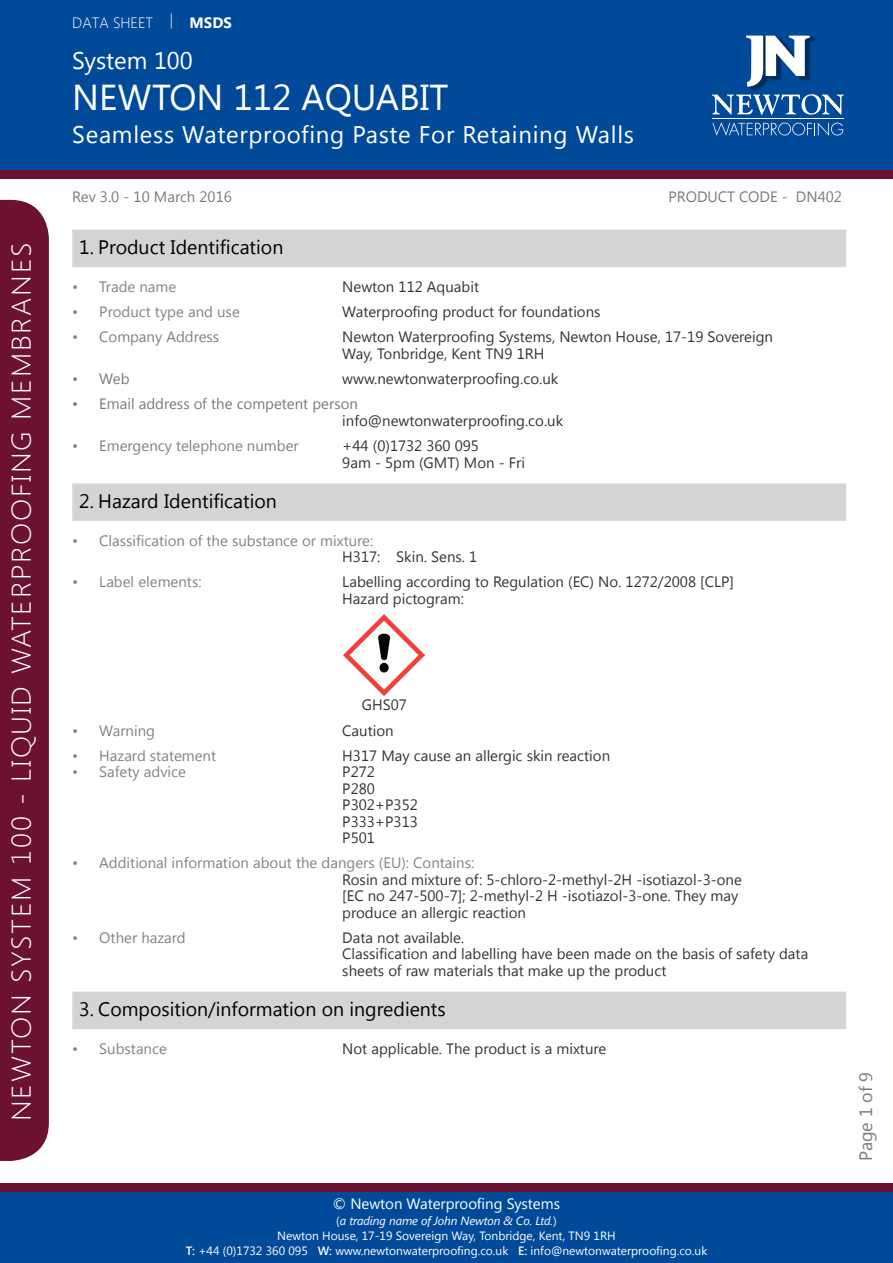
<style>
.page{position:relative;width:893px;height:1263px;background:#fff}
.page>*{position:absolute;margin:0;border:0;box-sizing:border-box;transform-origin:0 0}
.t1{font:36px "Segoe UI";color:#fff}
.t2{font:300 27px "Segoe UI";letter-spacing:.06em;color:#fff;scale:1.08 1}
.t3{font:24px "Segoe UI";letter-spacing:.03em;color:#fff}
.t4{font:24px "Segoe UI";color:#fff}
.t5{font:19.5px "Segoe UI";color:#000}
.t6{font:18px "Segoe UI";letter-spacing:-.01em;color:#7b7b7b}
.t7{font:15px/16.5px "Segoe UI";color:#363434}
.t8{font:15px "Segoe UI";color:#848386}
.t9{font:15px "Segoe UI";color:#7b7b7b}
.t10{font:15px "Segoe UI";color:#808183}
.t11{font:15px "Segoe UI";color:#fff}
.t12{font:300 15px "Segoe UI";color:#fff}
.t13{font:12px/15.6px "Segoe UI";color:#fff;text-align:center}
.s1{font-weight:700}
.s2{font-style:italic}
.s3{font-weight:600}
</style>
<div class="page">
<div style="left:0;top:0;width:893px;height:173px;background:#014a99"></div>
<div style="left:0;top:170px;width:893px;height:9px;background:#6c1132"></div>
<svg style="left:712px;top:94px;width:132px;height:21px"></svg>
<svg style="left:712px;top:122px;width:131px;height:14px"></svg>
<hr style="left:712px;top:118px;width:132px;height:1px;background:#fff">
<img style="left:735px;top:35px;width:45px;height:67px">
<img style="left:754px;top:35px;width:62px;height:56px">
<svg style="left:746px;top:36px;width:64px;height:51px"></svg>
<div style="left:0;top:200px;width:49px;height:961px;background:#6c1132"></div>
<div style="left:0;top:1191px;width:893px;height:72px;background:#014a99"></div>
<div style="left:1px;top:1183px;width:892px;height:8px;background:#6c1132"></div>
<div style="left:72px;top:230px;width:774px;height:37px;background:#d5d4d3"></div>
<div style="left:72px;top:483px;width:774px;height:38px;background:#d5d4d3"></div>
<div style="left:72px;top:991px;width:774px;height:38px;background:#d5d4d3"></div>
<img style="left:344px;top:614px;width:81px;height:81px">
<h2 class="t2" style="left:3px;top:1121px;width:815px;rotate:-90deg">NEWTON SYSTEM 100 - LIQUID WATERPROOFING MEMBRANES</h2>
<p class="t12" style="left:72px;top:12px;width:161px">DATA SHEET | <span class="s1">MSDS</span></p>
<h3 class="t4" style="left:72px;top:43px;width:122px">System 100</h3>
<h1 class="t1" style="left:72px;top:72px;width:377px">NEWTON 112 AQUABIT</h1>
<h3 class="t3" style="left:72px;top:117px;width:563px">Seamless Waterproofing Paste For Retaining Walls</h3>
<p class="t9" style="left:72px;top:187px;width:161px">Rev 3.0 - 10 March 2016</p>
<p class="t9" style="left:668px;top:187px;width:175px">PRODUCT CODE - DN402</p>
<h3 class="t5" style="left:79px;top:234px;width:206px">1. Product Identification</h3>
<p class="t8" style="left:72px;top:276px;width:106px">• Trade name</p>
<p class="t7" style="left:342px;top:278px;width:138px">Newton 112 Aquabit</p>
<p class="t8" style="left:72px;top:301px;width:169px">• Product type and use</p>
<p class="t7" style="left:342px;top:303px;width:260px">Waterproofing product for foundations</p>
<p class="t10" style="left:72px;top:326px;width:149px">• Company Address</p>
<p class="t7" style="left:342px;top:328px;width:432px">Newton Waterproofing Systems, Newton House, 17-19 Sovereign<br>Way, Tonbridge, Kent TN9 1RH</p>
<p class="t9" style="left:72px;top:368px;width:59px">• Web</p>
<p class="t7" style="left:342px;top:369px;width:217px">www.newtonwaterproofing.co.uk</p>
<p class="t9" style="left:72px;top:393px;width:287px">• Email address of the competent person</p>
<p class="t7" style="left:342px;top:412px;width:222px">info@newtonwaterproofing.co.uk</p>
<p class="t10" style="left:72px;top:435px;width:228px">• Emergency telephone number</p>
<p class="t7" style="left:342px;top:437px;width:184px">+44 (0)1732 360 095<br>9am - 5pm (GMT) Mon - Fri</p>
<h3 class="t5" style="left:79px;top:488px;width:199px">2. Hazard Identification</h3>
<p class="t8" style="left:72px;top:530px;width:303px">• Classification of the substance or mixture:</p>
<p class="t7" style="left:342px;top:548px;width:137px">H317: Skin. Sens. 1</p>
<p class="t8" style="left:72px;top:572px;width:131px">• Label elements:</p>
<p class="t7" style="left:342px;top:573px;width:393px">Labelling according to Regulation (EC) No. 1272/2008 [CLP]<br>Hazard pictogram:</p>
<p class="t7" style="left:362px;top:696px;width:47px">GHS07</p>
<p class="t8" style="left:72px;top:720px;width:84px">• Warning</p>
<p class="t7" style="left:342px;top:722px;width:53px">Caution</p>
<p class="t8" style="left:72px;top:745px;width:145px">• Hazard statement</p>
<p class="t7" style="left:342px;top:747px;width:269px">H317 May cause an allergic skin reaction</p>
<p class="t8" style="left:72px;top:762px;width:115px">• Safety advice</p>
<p class="t7" style="left:342px;top:763px;width:77px">P272<br>P280<br>P302+P352<br>P333+P313<br>P501</p>
<p class="t8" style="left:72px;top:853px;width:403px">• Additional information about the dangers (EU): Contains:</p>
<p class="t7" style="left:342px;top:871px;width:401px">Rosin and mixture of: 5-chloro-2-methyl-2H -isotiazol-3-one [EC no 247-500-7]; 2-methyl-2 H -isotiazol-3-one. They may produce an allergic reaction</p>
<p class="t8" style="left:72px;top:927px;width:115px">• Other hazard</p>
<p class="t7" style="left:342px;top:929px;width:467px">Data not available.<br>Classification and labelling have been made on the basis of safety data sheets of raw materials that make up the product</p>
<h3 class="t5" style="left:79px;top:996px;width:368px">3. Composition/information on ingredients</h3>
<p class="t8" style="left:72px;top:1038px;width:96px">• Substance</p>
<p class="t7" style="left:342px;top:1040px;width:266px">Not applicable. The product is a mixture</p>
<p class="t11" style="left:333px;top:1193px;width:229px">© Newton Waterproofing Systems</p>
<p class="t13" style="left:277px;top:1212px;width:340px">(<span class="s2">a trading name of John Newton &amp; Co. Ltd.</span>)<br>Newton House, 17-19 Sovereign Way, Tonbridge, Kent, TN9 1RH</p>
<p class="t13" style="left:186px;top:1242px;width:523px"><span class="s3">T:</span> +44 (0)1732 360 095 <span class="s3">W:</span> www.newtonwaterproofing.co.uk <span class="s3">E:</span> info@newtonwaterproofing.co.uk</p>
<p class="t6" style="left:853px;top:1161px;width:90px;rotate:-90deg">Page 1 of 9</p>
</div>
